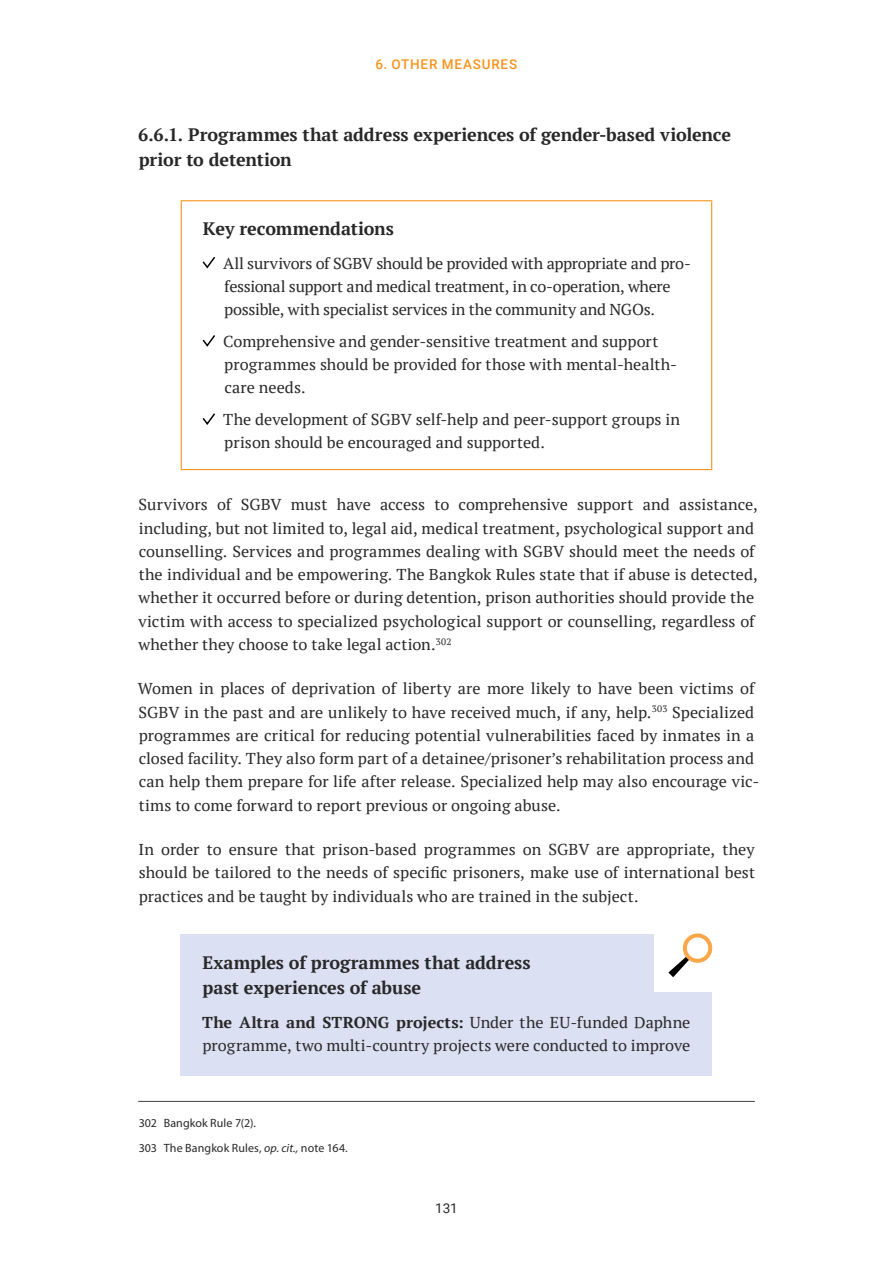
<style>
.page{position:relative;width:893px;height:1263px;background:#fff}
.page>*{position:absolute;margin:0;border:0;box-sizing:border-box;transform-origin:0 0}
.t1{font:700 18px/24.8px "PT Serif";letter-spacing:-.01em;color:#292829}
.t2{font:15.75px/23.2px "PT Serif";letter-spacing:-.005em;color:#292829}
.t3{font:15.75px/23.2px "PT Serif";letter-spacing:-.025em;color:#292829}
.t4{font:500 13.5px "Roboto";letter-spacing:.06em;color:#f7941e}
.t5{font:13.5px "Roboto";color:#292829}
.t6{font:12px/25.5px "Myriad Pro";letter-spacing:.005em;color:#292829}
.s1{font-weight:700}
.s2{font-style:italic}
</style>
<div class="page">
<div style="left:181px;top:934px;width:531px;height:85px;background:#dbe0f2"></div>
<div style="left:181px;top:994px;width:531px;height:82px;background:#dbe0f2"></div>
<hr style="left:181px;top:200px;width:531px;height:1px;background:#f7941e">
<hr style="left:181px;top:201px;width:1px;height:268px;background:#f7941e">
<hr style="left:711px;top:201px;width:1px;height:268px;background:#f7941e">
<hr style="left:181px;top:469px;width:531px;height:1px;background:#f7941e">
<svg style="left:202px;top:257px;width:14px;height:12px"></svg>
<svg style="left:202px;top:335px;width:13px;height:12px"></svg>
<svg style="left:202px;top:413px;width:14px;height:12px"></svg>
<hr style="left:138px;top:1101px;width:617px;height:1px;background:#414042">
<div style="left:654px;top:932px;width:60px;height:59px;background:#fff"></div>
<svg style="left:668px;top:933px;width:44px;height:44px"></svg>
<p class="t4" style="left:375px;top:55px;width:143px">6. OTHER MEASURES</p>
<p class="t1" style="left:138px;top:122px;width:594px">6.6.1. Programmes that address experiences of gender-based violence prior to detention</p>
<p class="t1" style="left:203px;top:216px;width:193px">Key recommendations</p>
<p class="t3" style="left:223px;top:251px;width:469px">All survivors of SGBV should be provided with appropriate and pro&shy;fessional support and medical treatment, in co-operation, where possible, with specialist services in the community and NGOs.</p>
<p class="t2" style="left:223px;top:329px;width:456px">Comprehensive and gender-sensitive treatment and support programmes should be provided for those with mental-health&shy;care needs.</p>
<p class="t2" style="left:223px;top:408px;width:459px">The development of SGBV self-help and peer-support groups in prison should be encouraged and supported.</p>
<p class="t2" style="left:138px;top:493px;width:621px">Survivors of SGBV must have access to comprehensive support and assistance, including, but not limited to, legal aid, medical treatment, psychological support and counselling. Services and programmes dealing with SGBV should meet the needs of the individual and be empowering. The Bangkok Rules state that if abuse is detected, whether it occurred before or during detention, prison authorities should provide the victim with access to specialized psychological support or counselling, regardless of whether they choose to take legal action.<sup>302</sup></p>
<p class="t2" style="left:138px;top:677px;width:623px">Women in places of deprivation of liberty are more likely to have been victims of SGBV in the past and are unlikely to have received much, if any, help.<sup>303</sup> Specialized programmes are critical for reducing potential vulnerabilities faced by inmates in a closed facility. They also form part of a detainee/prisoner’s rehabilitation process and can help them prepare for life after release. Specialized help may also encourage vic&shy;tims to come forward to report previous or ongoing abuse.</p>
<p class="t2" style="left:138px;top:838px;width:618px;text-align:justify">In order to ensure that prison-based programmes on SGBV are appropriate, they should be tailored to the needs of specific prisoners, make use of international best practices and be taught by individuals who are trained in the subject.</p>
<p class="t1" style="left:202px;top:950px;width:330px">Examples of programmes that address past experiences of abuse</p>
<p class="t2" style="left:202px;top:1010px;width:490px"><span class="s1">The Altra and STRONG projects:</span> Under the EU-funded Daphne programme, two multi-country projects were conducted to improve</p>
<p class="t6" style="left:139px;top:1110px;width:211px">302 Bangkok Rule 7(2).<br>303 The Bangkok Rules, <span class="s2">op. cit.,</span> note 164.</p>
<p class="t5" style="left:435px;top:1198px;width:24px">131</p>
</div>
